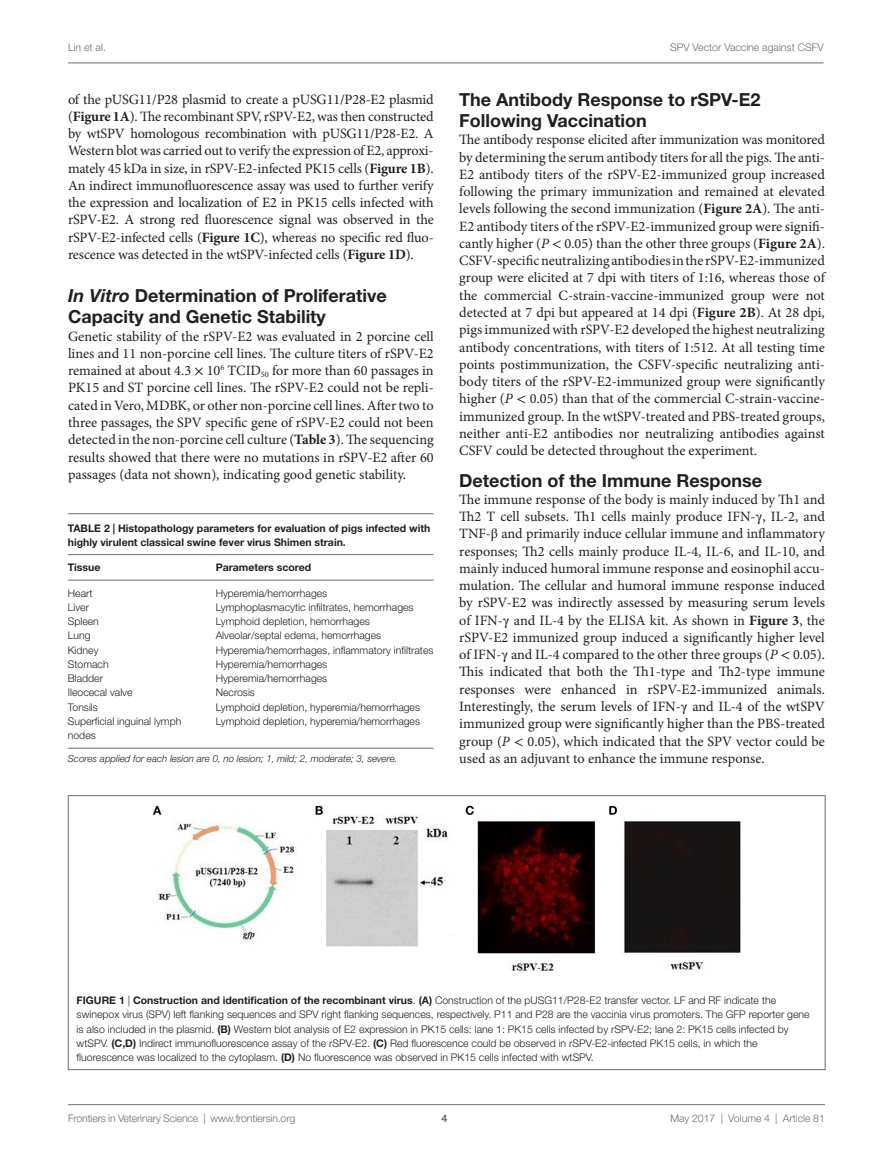
<style>
.page{position:relative;width:893px;height:1170px;background:#fff}
.page>*{position:absolute;margin:0;border:0;box-sizing:border-box;transform-origin:0 0}
.t1{font:700 18px/21px "Helvetica Neue LT Std";color:#231f20}
.t2{font:14.25px/17.2px "Minion Pro";letter-spacing:-.005em;color:#231f20;text-align:justify}
.t3{font:300 10.5px/14.2px "Helvetica Neue LT Std";color:#231f20}
.t4{font:700 10.5px/14.2px "Helvetica Neue LT Std";color:#231f20}
.t5{font:300 10.5px "Helvetica Neue LT Std";letter-spacing:-.015em;color:#6c6d70}
.t6{font:700 10.5px "Helvetica Neue LT Std";color:#6c6d70}
.t7{font:italic 300 9.75px "Helvetica Neue LT Std";color:#231f20}
.s1{font-weight:700}
.s2{font-style:italic}
.s3{font-family:"STIX General"}
</style>
<div class="page">
<img style="left:153px;top:805px;width:588px;height:166px">
<hr style="left:68px;top:513px;width:366px;height:1px;background:#6c6d70">
<hr style="left:68px;top:554px;width:148px;height:1px;background:#6c6d70">
<hr style="left:68px;top:580px;width:148px;height:1px;background:#6c6d70">
<hr style="left:216px;top:554px;width:218px;height:1px;background:#6c6d70">
<hr style="left:216px;top:580px;width:218px;height:1px;background:#6c6d70">
<hr style="left:68px;top:748px;width:148px;height:1px;background:#6c6d70">
<hr style="left:216px;top:748px;width:218px;height:1px;background:#6c6d70">
<hr style="left:68px;top:63px;width:756px;height:1px;background:#6c6d70">
<hr style="left:68px;top:1104px;width:757px;height:1px;background:#6c6d70">
<p class="t5" style="left:68px;top:41px;width:39px">Lin et al.</p>
<p class="t5" style="left:670px;top:41px;width:155px">SPV Vector Vaccine against CSFV</p>
<p class="t2" style="left:68px;top:90px;width:367px">of the pUSG11/P28 plasmid to create a pUSG11/P28-E2 plasmid (<span class="s1">Figure 1A</span>). The recombinant SPV, rSPV-E2, was then constructed by wtSPV homologous recombination with pUSG11/P28-E2. A Western blot was carried out to verify the expression of E2, approxi&shy;mately 45 kDa in size, in rSPV-E2-infected PK15 cells (<span class="s1">Figure 1B</span>).<br>An indirect immunofluorescence assay was used to further verify the expression and localization of E2 in PK15 cells infected with rSPV-E2. A strong red fluorescence signal was observed in the rSPV-E2-infected cells (<span class="s1">Figure 1C</span>), whereas no specific red fluo&shy;rescence was detected in the wtSPV-infected cells (<span class="s1">Figure 1D</span>).</p>
<p class="t1" style="left:68px;top:285px;width:320px"><span class="s2">In Vitro</span> Determination of Proliferative<br>Capacity and Genetic Stability</p>
<p class="t2" style="left:68px;top:327px;width:367px">Genetic stability of the rSPV-E2 was evaluated in 2 porcine cell lines and 11 non-porcine cell lines. The culture titers of rSPV-E2 remained at about 4.3 <span class="s3">×</span> 10<sup>6</sup> TCID<sub>50</sub> for more than 60 passages in PK15 and ST porcine cell lines. The rSPV-E2 could not be repli&shy;cated in Vero, MDBK, or other non-porcine cell lines. After two to three passages, the SPV specific gene of rSPV-E2 could not been detected in the non-porcine cell culture (<span class="s1">Table 3</span>). The sequencing results showed that there were no mutations in rSPV-E2 after 60 passages (data not shown), indicating good genetic stability.</p>
<p class="t4" style="left:68px;top:520px;width:364px">Table 2 | Histopathology parameters for evaluation of pigs infected with highly virulent classical swine fever virus Shimen strain.</p>
<p class="t4" style="left:68px;top:560px;width:34px">Tissue</p>
<p class="t4" style="left:216px;top:560px;width:97px">Parameters scored</p>
<p class="t3" style="left:68px;top:585px;width:26px">Heart</p>
<p class="t3" style="left:216px;top:585px;width:113px">Hyperemia/hemorrhages</p>
<p class="t3" style="left:68px;top:599px;width:23px">Liver</p>
<p class="t3" style="left:216px;top:599px;width:199px">Lymphoplasmacytic infiltrates, hemorrhages</p>
<p class="t3" style="left:68px;top:614px;width:33px">Spleen</p>
<p class="t3" style="left:216px;top:614px;width:156px">Lymphoid depletion, hemorrhages</p>
<p class="t3" style="left:68px;top:628px;width:24px">Lung</p>
<p class="t3" style="left:216px;top:628px;width:167px">Alveolar/septal edema, hemorrhages</p>
<p class="t3" style="left:68px;top:642px;width:32px">Kidney</p>
<p class="t3" style="left:216px;top:642px;width:219px">Hyperemia/hemorrhages, inflammatory infiltrates</p>
<p class="t3" style="left:68px;top:656px;width:42px">Stomach</p>
<p class="t3" style="left:216px;top:656px;width:113px">Hyperemia/hemorrhages</p>
<p class="t3" style="left:68px;top:671px;width:37px">Bladder</p>
<p class="t3" style="left:216px;top:671px;width:113px">Hyperemia/hemorrhages</p>
<p class="t3" style="left:68px;top:685px;width:66px">Ileocecal valve</p>
<p class="t3" style="left:216px;top:685px;width:41px">Necrosis</p>
<p class="t3" style="left:68px;top:699px;width:32px">Tonsils</p>
<p class="t3" style="left:216px;top:699px;width:206px">Lymphoid depletion, hyperemia/hemorrhages</p>
<p class="t3" style="left:68px;top:713px;width:115px">Superficial inguinal lymph nodes</p>
<p class="t3" style="left:216px;top:713px;width:206px">Lymphoid depletion, hyperemia/hemorrhages</p>
<p class="t7" style="left:68px;top:753px;width:331px">Scores applied for each lesion are 0, no lesion; 1, mild; 2, moderate; 3, severe.</p>
<p class="t1" style="left:459px;top:89px;width:303px">The Antibody Response to rSPV-E2<br>Following Vaccination</p>
<p class="t2" style="left:459px;top:131px;width:367px">The antibody response elicited after immunization was monitored by determining the serum antibody titers for all the pigs. The anti-E2 antibody titers of the rSPV-E2-immunized group increased following the primary immunization and remained at elevated levels following the second immunization (<span class="s1">Figure 2A</span>). The anti-E2 antibody titers of the rSPV-E2-immunized group were signifi&shy;cantly higher (<span class="s2">P</span> <span class="s3">&lt;</span> 0.05) than the other three groups (<span class="s1">Figure 2A</span>).<br>CSFV-specific neutralizing antibodies in the rSPV-E2-immunized group were elicited at 7 dpi with titers of 1:16, whereas those of the commercial C-strain-vaccine-immunized group were not detected at 7 dpi but appeared at 14 dpi (<span class="s1">Figure 2B</span>). At 28 dpi, pigs immunized with rSPV-E2 developed the highest neutralizing antibody concentrations, with titers of 1:512. At all testing time points postimmunization, the CSFV-specific neutralizing anti&shy;body titers of the rSPV-E2-immunized group were significantly higher (<span class="s2">P</span> <span class="s3">&lt;</span> 0.05) than that of the commercial C-strain-vaccine&shy;immunized group. In the wtSPV-treated and PBS-treated groups, neither anti-E2 antibodies nor neutralizing antibodies against CSFV could be detected throughout the experiment.</p>
<p class="t1" style="left:459px;top:469px;width:304px">Detection of the Immune Response</p>
<p class="t2" style="left:459px;top:490px;width:367px">The immune response of the body is mainly induced by Th1 and Th2 T cell subsets. Th1 cells mainly produce IFN-<span class="s3">γ</span>, IL-2, and TNF-<span class="s3">β</span> and primarily induce cellular immune and inflammatory responses; Th2 cells mainly produce IL-4, IL-6, and IL-10, and mainly induced humoral immune response and eosinophil accu&shy;mulation. The cellular and humoral immune response induced by rSPV-E2 was indirectly assessed by measuring serum levels of IFN-<span class="s3">γ</span> and IL-4 by the ELISA kit. As shown in <span class="s1">Figure 3</span>, the rSPV-E2 immunized group induced a significantly higher level of IFN-<span class="s3">γ</span> and IL-4 compared to the other three groups (<span class="s2">P</span> <span class="s3">&lt;</span> 0.05).<br>This indicated that both the Th1-type and Th2-type immune responses were enhanced in rSPV-E2-immunized animals.<br>Interestingly, the serum levels of IFN-<span class="s3">γ</span> and IL-4 of the wtSPV immunized group were significantly higher than the PBS-treated group (<span class="s2">P</span> <span class="s3">&lt;</span> 0.05), which indicated that the SPV vector could be used as an adjuvant to enhance the immune response.</p>
<p class="t3" style="left:77px;top:992px;width:734px"><span class="s1">Figure 1</span> | <span class="s1">Construction and identification of the recombinant virus</span>. <span class="s1">(A)</span> Construction of the pUSG11/P28-E2 transfer vector. LF and RF indicate the swinepox virus (SPV) left flanking sequences and SPV right flanking sequences, respectively. P11 and P28 are the vaccinia virus promoters. The GFP reporter gene is also included in the plasmid. <span class="s1">(B)</span> Western blot analysis of E2 expression in PK15 cells: lane 1: PK15 cells infected by rSPV-E2; lane 2: PK15 cells infected by wtSPV. <span class="s1">(C,D)</span> Indirect immunofluorescence assay of the rSPV-E2. <span class="s1">(C)</span> Red fluorescence could be observed in rSPV-E2-infected PK15 cells, in which the fluorescence was localized to the cytoplasm. <span class="s1">(D)</span> No fluorescence was observed in PK15 cells infected with wtSPV.</p>
<p class="t5" style="left:68px;top:1111px;width:229px">Frontiers in Veterinary Science | www.frontiersin.org</p>
<p class="t5" style="left:670px;top:1111px;width:156px">May 2017 | Volume 4 | Article 81</p>
<p class="t6" style="left:441px;top:1111px;width:7px">4</p>
</div>
